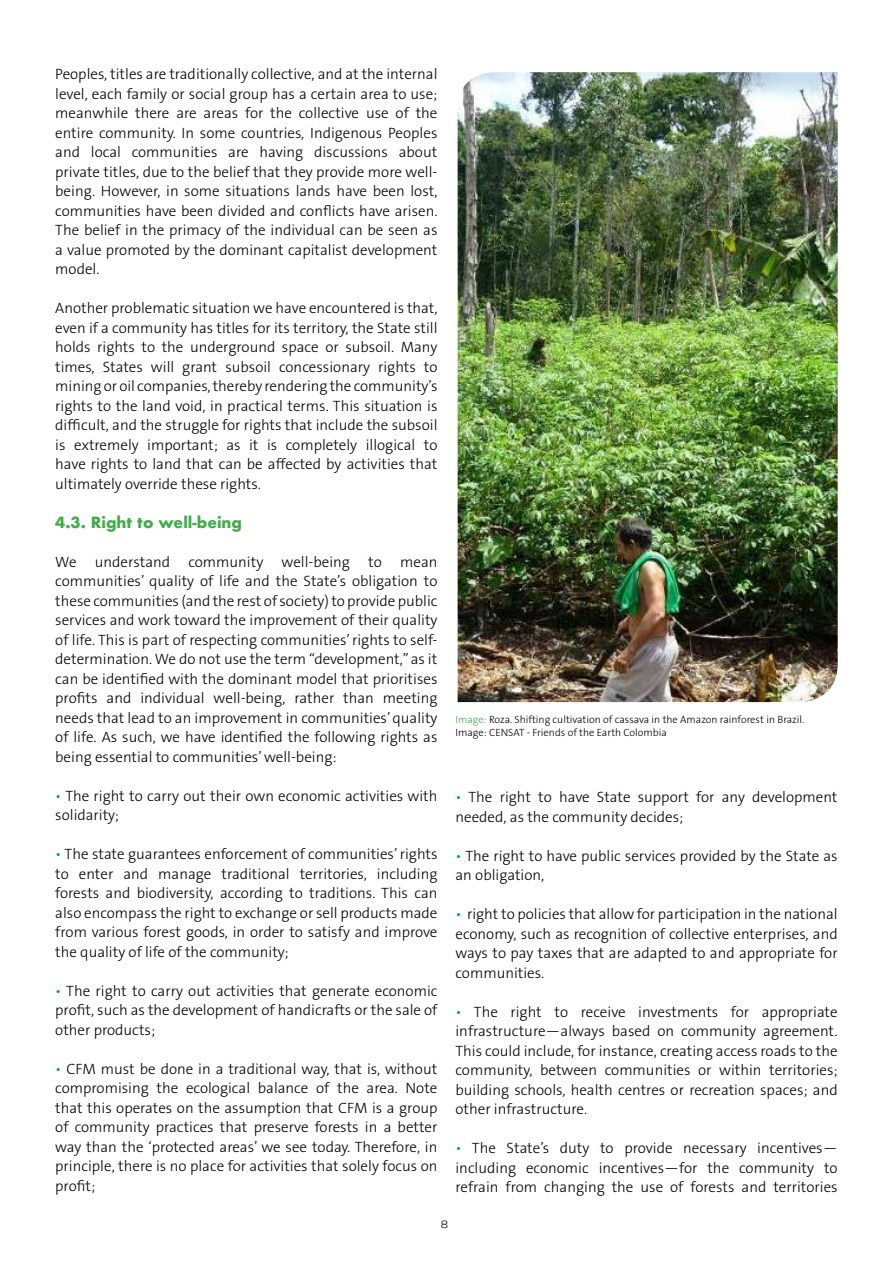
<style>
.page{position:relative;width:893px;height:1263px;background:#fff}
.page>*{position:absolute;margin:0;border:0;box-sizing:border-box;transform-origin:0 0}
.t1{font:300 15px/19.5px "The Sans B3";color:#000;text-align:justify}
.t2{font:700 15px "Futura";color:#41ad49}
.t3{font:300 10.5px/12.6px "The Sans B3";color:#000}
.t4{font:10.5px "Nexa Rust Sans Book 02";color:#000}
.s1{color:#00a651}
.s2{color:#41ad49}
</style>
<div class="page">
<img style="left:458px;top:72px;width:380px;height:630px">
<p class="t1" style="left:55px;top:65px;width:384px">Peoples, titles are traditionally collective, and at the internal level, each family or social group has a certain area to use; meanwhile there are areas for the collective use of the entire community. In some countries, Indigenous Peoples and local communities are having discussions about private titles, due to the belief that they provide more well&shy;being. However, in some situations lands have been lost, communities have been divided and conflicts have arisen.<br>The belief in the primacy of the individual can be seen as a value promoted by the dominant capitalist development model.</p>
<p class="t1" style="left:55px;top:299px;width:384px">Another problematic situation we have encountered is that, even if a community has titles for its territory, the State still holds rights to the underground space or subsoil. Many times, States will grant subsoil concessionary rights to mining or oil companies, thereby rendering the community’s rights to the land void, in practical terms. This situation is difficult, and the struggle for rights that include the subsoil is extremely important; as it is completely illogical to have rights to land that can be affected by activities that ultimately override these rights.</p>
<p class="t2" style="left:55px;top:511px;width:188px">4.3. Right to well-being</p>
<p class="t1" style="left:55px;top:552px;width:384px">We understand community well-being to mean communities’ quality of life and the State’s obligation to these communities (and the rest of society) to provide public services and work toward the improvement of their quality of life. This is part of respecting communities’ rights to self&shy;determination. We do not use the term “development,” as it can be identified with the dominant model that prioritises profits and individual well-being, rather than meeting needs that lead to an improvement in communities’ quality of life. As such, we have identified the following rights as being essential to communities’ well-being:</p>
<p class="t1" style="left:55px;top:786px;width:384px"><span class="s1">•</span> The right to carry out their own economic activities with solidarity;</p>
<p class="t1" style="left:55px;top:845px;width:384px"><span class="s1">•</span> The state guarantees enforcement of communities’ rights to enter and manage traditional territories, including forests and biodiversity, according to traditions. This can also encompass the right to exchange or sell products made from various forest goods, in order to satisfy and improve the quality of life of the community;</p>
<p class="t1" style="left:55px;top:981px;width:384px"><span class="s1">•</span> The right to carry out activities that generate economic profit, such as the development of handicrafts or the sale of other products;</p>
<p class="t1" style="left:55px;top:1059px;width:384px"><span class="s1">•</span> CFM must be done in a traditional way, that is, without compromising the ecological balance of the area. Note that this operates on the assumption that CFM is a group of community practices that preserve forests in a better way than the ‘protected areas’ we see today. Therefore, in principle, there is no place for activities that solely focus on profit;</p>
<p class="t3" style="left:455px;top:714px;width:350px"><span class="s2">Image:</span> Roza. Shifting cultivation of cassava in the Amazon rainforest in Brazil.<br>Image: CENSAT - Friends of the Earth Colombia</p>
<p class="t1" style="left:455px;top:788px;width:383px"><span class="s1">•</span> The right to have State support for any development needed, as the community decides;</p>
<p class="t1" style="left:455px;top:846px;width:384px"><span class="s1">•</span> The right to have public services provided by the State as an obligation,</p>
<p class="t1" style="left:455px;top:905px;width:384px"><span class="s1">•</span> right to policies that allow for participation in the national economy, such as recognition of collective enterprises, and ways to pay taxes that are adapted to and appropriate for communities.</p>
<p class="t1" style="left:455px;top:1002px;width:384px"><span class="s1">•</span> The right to receive investments for appropriate infrastructure—always based on community agreement.<br>This could include, for instance, creating access roads to the community, between communities or within territories; building schools, health centres or recreation spaces; and other infrastructure.</p>
<p class="t1" style="left:455px;top:1139px;width:384px"><span class="s1">•</span> The State’s duty to provide necessary incentives— including economic incentives—for the community to refrain from changing the use of forests and territories</p>
<p class="t4" style="left:441px;top:1218px;width:9px">8</p>
</div>
